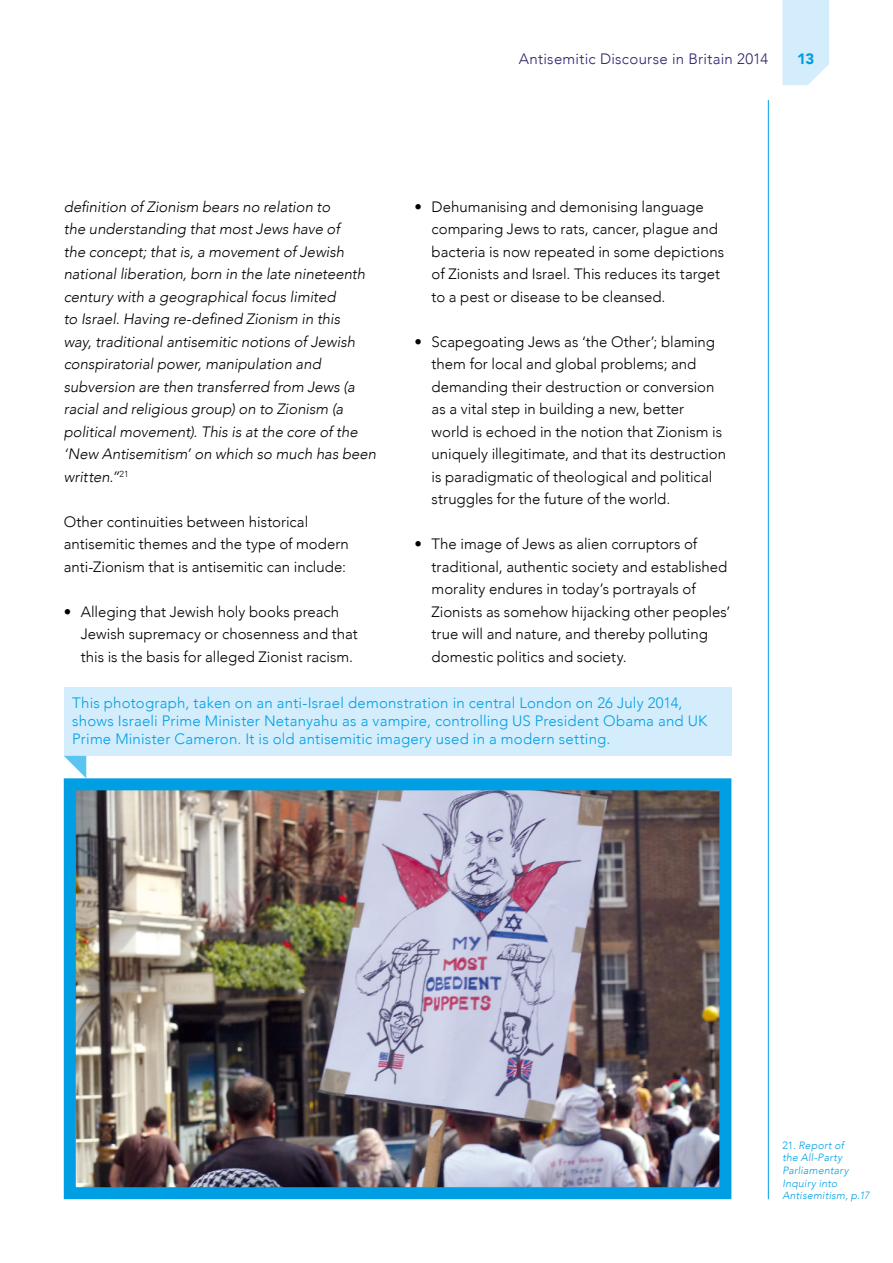
<style>
.page{position:relative;width:893px;height:1263px;background:#fff}
.page>*{position:absolute;margin:0;border:0;box-sizing:border-box;transform-origin:0 0}
.t1{font:300 15px/22.5px "Avenir";color:#000}
.t2{font:italic 300 15px/22.5px "Avenir";letter-spacing:-.005em;color:#000}
.t3{font:300 15px/18px "Avenir";letter-spacing:.015em;color:#009fe3}
.t4{font:300 15px "Avenir";letter-spacing:.02em;color:#2c246b}
.t5{font:900 15px "Avenir";color:#009fe3}
.t6{font:italic 300 10.5px/12.6px "Avenir";letter-spacing:.025em;color:#009fe3}
.s1{font-style:normal}
</style>
<div class="page">
<svg style="left:782px;top:0;width:47px;height:85px;background:#d6eefc"></svg>
<hr style="left:768px;top:100px;width:1px;height:1099px;background:#009fe3">
<img style="left:63px;top:772px;width:669px;height:428px">
<div style="left:64px;top:688px;width:667px;height:68px;background:#d4edfc"></div>
<svg style="left:64px;top:756px;width:22px;height:22px"></svg>
<p class="t4" style="left:519px;top:50px;width:251px">Antisemitic Discourse in Britain 2014</p>
<p class="t5" style="left:797px;top:46px;width:19px">13</p>
<p class="t2" style="left:64px;top:195px;width:314px">definition of Zionism bears no relation to<br>the understanding that most Jews have of<br>the concept; that is, a movement of Jewish national liberation, born in the late nineteenth century with a geographical focus limited<br>to Israel. Having re-defined Zionism in this<br>way, traditional antisemitic notions of Jewish conspiratorial power, manipulation and subversion are then transferred from Jews (a racial and religious group) on to Zionism (a political movement). This is at the core of the ‘New Antisemitism’ on which so much has been written.”<sup>21</sup></p>
<p class="t1" style="left:64px;top:510px;width:287px">Other continuities between historical antisemitic themes and the type of modern anti-Zionism that is antisemitic can include:</p>
<p class="t1" style="left:81px;top:600px;width:279px;text-indent:-17px">• Alleging that Jewish holy books preach<br>Jewish supremacy or chosenness and that this is the basis for alleged Zionist racism.</p>
<p class="t1" style="left:432px;top:195px;width:294px;text-indent:-17px">• Dehumanising and demonising language comparing Jews to rats, cancer, plague and bacteria is now repeated in some depictions of Zionists and Israel. This reduces its target to a pest or disease to be cleansed.</p>
<p class="t1" style="left:432px;top:330px;width:296px;text-indent:-17px">• Scapegoating Jews as ‘the Other’; blaming them for local and global problems; and demanding their destruction or conversion as a vital step in building a new, better<br>world is echoed in the notion that Zionism is uniquely illegitimate, and that its destruction is paradigmatic of theological and political struggles for the future of the world.</p>
<p class="t1" style="left:432px;top:533px;width:300px;text-indent:-17px">• The image of Jews as alien corruptors of traditional, authentic society and established morality endures in today’s portrayals of Zionists as somehow hijacking other peoples’ true will and nature, and thereby polluting domestic politics and society.</p>
<p class="t3" style="left:72px;top:694px;width:637px">This photograph, taken on an anti-Israel demonstration in central London on 26 July 2014, shows Israeli Prime Minister Netanyahu as a vampire, controlling US President Obama and UK<br>Prime Minister Cameron. It is old antisemitic imagery used in a modern setting.</p>
<p class="t6" style="left:782px;top:1139px;width:89px"><span class="s1">21.</span> Report of<br>the All-Party<br>Parliamentary<br>Inquiry into<br>Antisemitism, p.17</p>
</div>
